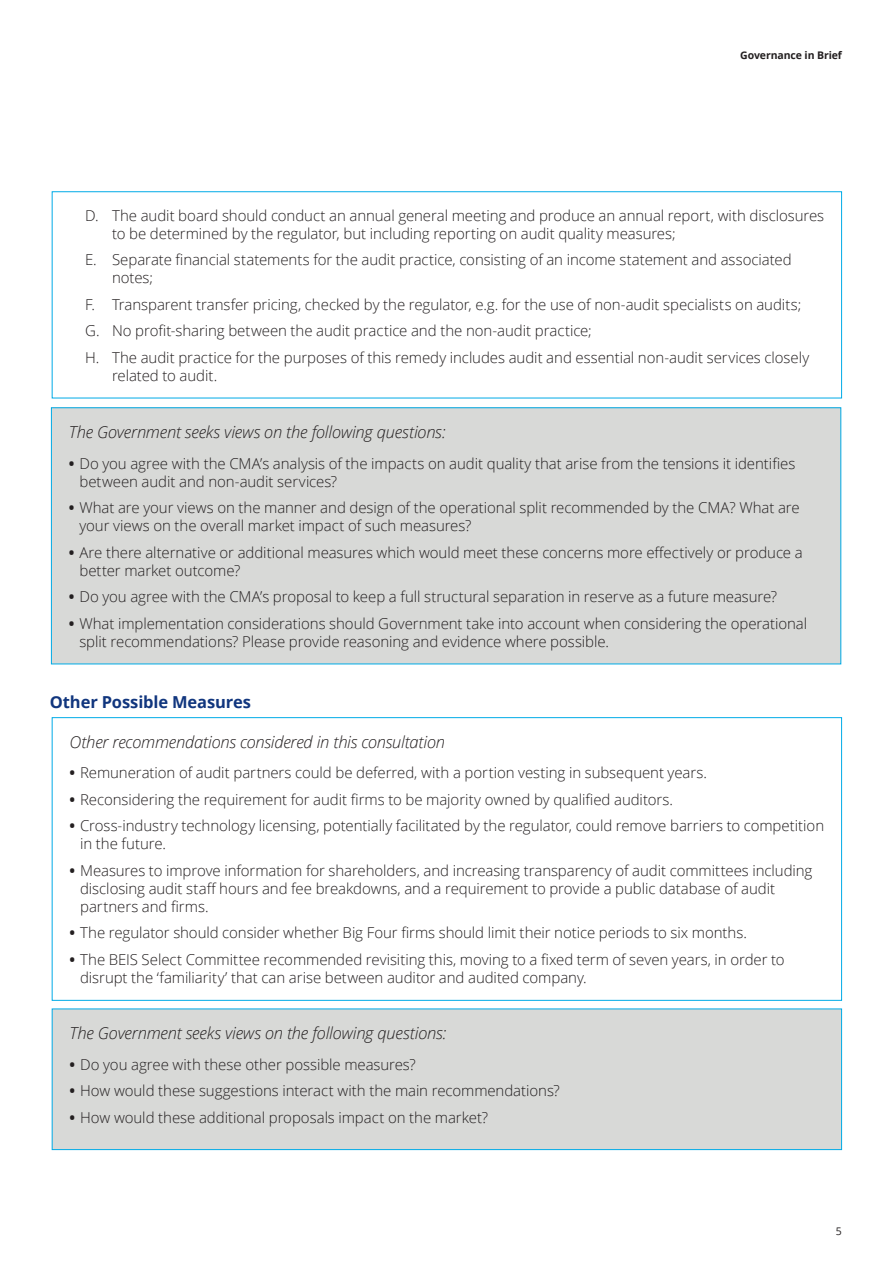
<style>
.page{position:relative;width:893px;height:1263px;background:#fff}
.page>*{position:absolute;margin:0;border:0;box-sizing:border-box;transform-origin:0 0}
.B_Head__BH{font:italic 300 16.5px "Open Sans";letter-spacing:-.015em;color:#231f20}
.Body_copy__8_5_12pt{font:700 16.5px "Open Sans";letter-spacing:-.005em;color:#11367e}
.t1{font:300 15px/18px "Open Sans";letter-spacing:-.005em;color:#231f20}
.t2{font:700 10.5px "Open Sans";letter-spacing:-.01em;color:#231f20}
.t3{font:10.5px "Open Sans";color:#231f20}
.s1{font-weight:700}
</style>
<div class="page">
<div style="left:51px;top:408px;width:790px;height:256px;background:#d8d9d7"></div>
<div style="left:51px;top:407px;width:790px;height:257px;border:1px solid #00abe7"></div>
<div style="left:52px;top:1009px;width:790px;height:140px;background:#d8d9d7"></div>
<div style="left:52px;top:1008px;width:790px;height:142px;border:1px solid #00abe7"></div>
<p class="t2" style="left:740px;top:48px;width:103px">Governance in Brief</p>
<p class="t1" style="left:112px;top:206px;width:714px;text-indent:-27px">D. The audit board should conduct an annual general meeting and produce an annual report, with disclosures to be determined by the regulator, but including reporting on audit quality measures;</p>
<p class="t1" style="left:112px;top:250px;width:681px;text-indent:-27px">E. Separate financial statements for the audit practice, consisting of an income statement and associated notes;</p>
<p class="t1" style="left:85px;top:295px;width:718px">F. Transparent transfer pricing, checked by the regulator, e.g. for the use of non-audit specialists on audits;</p>
<p class="t1" style="left:85px;top:321px;width:508px">G. No profit-sharing between the audit practice and the non-audit practice;</p>
<p class="t1" style="left:112px;top:348px;width:699px;text-indent:-27px">H. The audit practice for the purposes of this remedy includes audit and essential non-audit services closely related to audit.</p>
<p class="B_Head__BH" style="left:69px;top:420px;width:378px">The Government seeks views on the following questions:</p>
<p class="t1" style="left:79px;top:454px;width:718px;text-indent:-11px"><span class="s1">•</span> Do you agree with the CMA’s analysis of the impacts on audit quality that arise from the tensions it identifies between audit and non-audit services?</p>
<p class="t1" style="left:79px;top:498px;width:722px;text-indent:-11px"><span class="s1">•</span> What are your views on the manner and design of the operational split recommended by the CMA? What are your views on the overall market impact of such measures?</p>
<p class="t1" style="left:79px;top:543px;width:725px;text-indent:-11px"><span class="s1">•</span> Are there alternative or additional measures which would meet these concerns more effectively or produce a better market outcome?</p>
<p class="t1" style="left:69px;top:587px;width:710px"><span class="s1">•</span> Do you agree with the CMA’s proposal to keep a full structural separation in reserve as a future measure?</p>
<p class="t1" style="left:79px;top:614px;width:729px;text-indent:-11px"><span class="s1">•</span> What implementation considerations should Government take into account when considering the operational split recommendations? Please provide reasoning and evidence where possible.</p>
<p class="Body_copy__8_5_12pt" style="left:50px;top:690px;width:203px">Other Possible Measures</p>
<p class="B_Head__BH" style="left:70px;top:730px;width:377px">Other recommendations considered in this consultation</p>
<p class="t1" style="left:70px;top:763px;width:639px"><span class="s1">•</span> Remuneration of audit partners could be deferred, with a portion vesting in subsequent years.</p>
<p class="t1" style="left:70px;top:790px;width:605px"><span class="s1">•</span> Reconsidering the requirement for audit firms to be majority owned by qualified auditors.</p>
<p class="t1" style="left:80px;top:816px;width:745px;text-indent:-11px"><span class="s1">•</span> Cross-industry technology licensing, potentially facilitated by the regulator, could remove barriers to competition in the future.</p>
<p class="t1" style="left:80px;top:861px;width:734px;text-indent:-11px"><span class="s1">•</span> Measures to improve information for shareholders, and increasing transparency of audit committees including disclosing audit staff hours and fee breakdowns, and a requirement to provide a public database of audit partners and firms.</p>
<p class="t1" style="left:70px;top:923px;width:679px"><span class="s1">•</span> The regulator should consider whether Big Four firms should limit their notice periods to six months.</p>
<p class="t1" style="left:80px;top:950px;width:706px;text-indent:-11px"><span class="s1">•</span> The BEIS Select Committee recommended revisiting this, moving to a fixed term of seven years, in order to disrupt the ‘familiarity’ that can arise between auditor and audited company.</p>
<p class="B_Head__BH" style="left:70px;top:1021px;width:378px">The Government seeks views on the following questions:</p>
<p class="t1" style="left:70px;top:1055px;width:348px"><span class="s1">•</span> Do you agree with these other possible measures?</p>
<p class="t1" style="left:70px;top:1081px;width:492px"><span class="s1">•</span> How would these suggestions interact with the main recommendations?</p>
<p class="t1" style="left:70px;top:1108px;width:420px"><span class="s1">•</span> How would these additional proposals impact on the market?</p>
<p class="t3" style="left:836px;top:1224px;width:8px">5</p>
</div>
